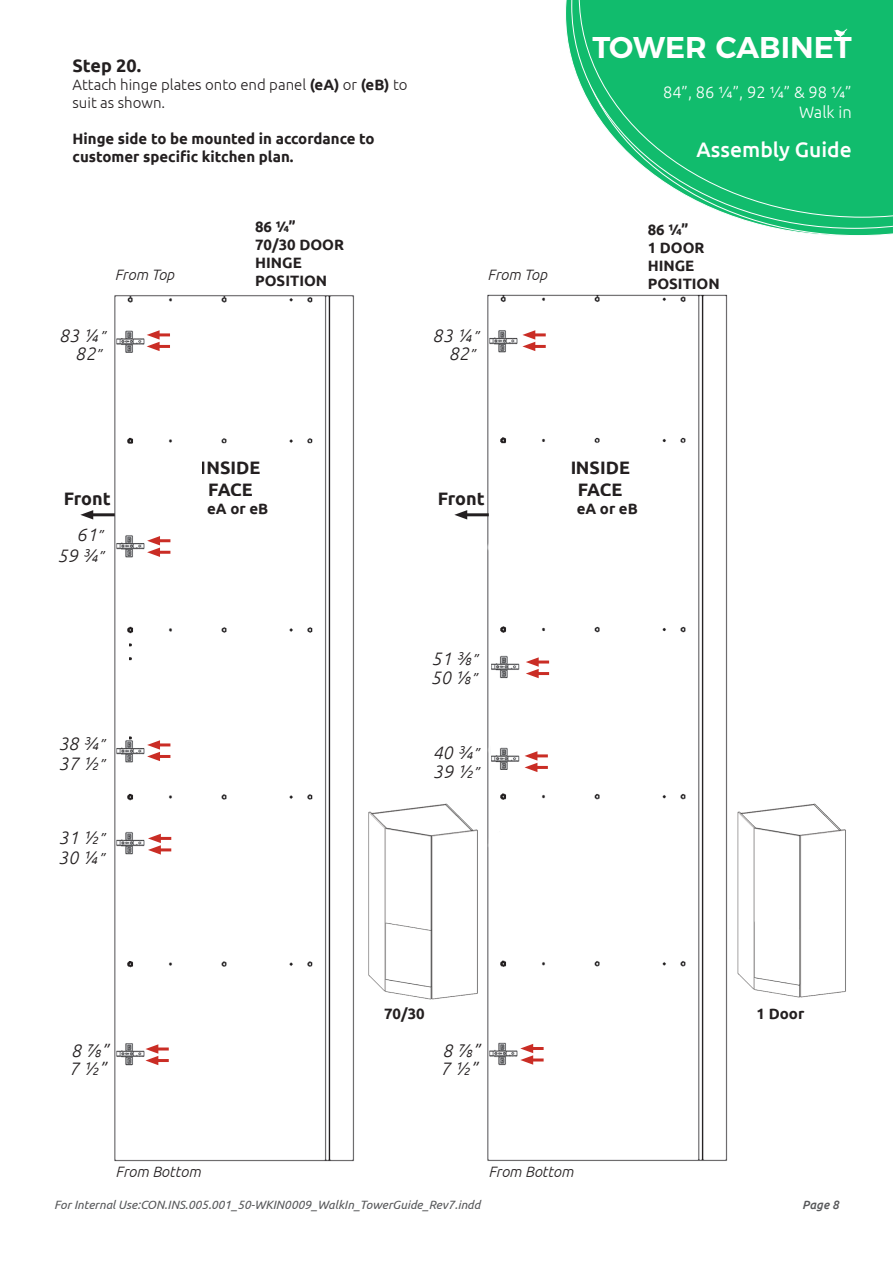
<style>
.page{position:relative;width:893px;height:1263px;background:#fff}
.page>*{position:absolute;margin:0;border:0;box-sizing:border-box;transform-origin:0 0}
.t1{font:600 30px "Montserrat";color:#fff}
.t2{font:500 21px "Ubuntu";color:#fff}
.t3{font:italic 300 18px "Ubuntu";color:#231f20}
.t4{font:700 18px/21.6px "Ubuntu";color:#231f20;text-align:center}
.t5{font:300 16.5px/19.8px "Ubuntu";color:#fff;text-align:right}
.t6{font:700 15px/18px "Ubuntu";color:#231f20}
.t7{font:300 15px/18px "Ubuntu";color:#231f20}
.t8{font:italic 300 15px "Ubuntu";color:#231f20}
.t9{font:italic 12px "Ubuntu";color:#57585a}
.t10{font:italic 500 12px "Ubuntu";color:#57585a}
.s1{font-weight:700}
.s2{font-size:15px}
</style>
<div class="page">
<svg style="left:780px;top:229px;width:113px;height:7px"></svg>
<svg style="left:571px;top:0;width:322px;height:229px"></svg>
<svg style="left:579px;top:0;width:314px;height:217px;background:#2fc47f"></svg>
<svg style="left:834px;top:28px;width:14px;height:11px"></svg>
<img style="left:470px;top:294px;width:258px;height:867px">
<img style="left:92px;top:295px;width:262px;height:867px">
<hr style="left:89px;top:513px;width:26px;height:3px;background:#231f20">
<svg style="left:80px;top:510px;width:13px;height:9px"></svg>
<hr style="left:463px;top:513px;width:26px;height:3px;background:#231f20">
<svg style="left:454px;top:510px;width:13px;height:9px"></svg>
<hr style="left:155px;top:1047px;width:14px;height:3px;background:#ca2d25">
<hr style="left:155px;top:1059px;width:14px;height:3px;background:#ca2d25">
<svg style="left:145px;top:1044px;width:13px;height:21px"></svg>
<hr style="left:157px;top:837px;width:14px;height:3px;background:#ca2d25">
<hr style="left:157px;top:848px;width:14px;height:3px;background:#ca2d25">
<svg style="left:148px;top:834px;width:13px;height:21px"></svg>
<hr style="left:156px;top:743px;width:14px;height:3px;background:#ca2d25">
<hr style="left:156px;top:755px;width:14px;height:3px;background:#ca2d25">
<svg style="left:147px;top:740px;width:13px;height:21px"></svg>
<hr style="left:156px;top:539px;width:14px;height:3px;background:#ca2d25">
<hr style="left:156px;top:551px;width:14px;height:3px;background:#ca2d25">
<svg style="left:147px;top:536px;width:13px;height:21px"></svg>
<hr style="left:156px;top:333px;width:14px;height:3px;background:#ca2d25">
<hr style="left:156px;top:345px;width:14px;height:3px;background:#ca2d25">
<svg style="left:147px;top:330px;width:13px;height:21px"></svg>
<hr style="left:529px;top:1047px;width:15px;height:3px;background:#ca2d25">
<hr style="left:529px;top:1058px;width:15px;height:3px;background:#ca2d25">
<svg style="left:520px;top:1044px;width:13px;height:21px"></svg>
<hr style="left:534px;top:754px;width:14px;height:3px;background:#ca2d25">
<hr style="left:534px;top:766px;width:14px;height:3px;background:#ca2d25">
<svg style="left:525px;top:751px;width:12px;height:21px"></svg>
<hr style="left:535px;top:660px;width:14px;height:3px;background:#ca2d25">
<hr style="left:535px;top:672px;width:14px;height:3px;background:#ca2d25">
<svg style="left:526px;top:657px;width:13px;height:21px"></svg>
<hr style="left:531px;top:333px;width:15px;height:3px;background:#ca2d25">
<hr style="left:531px;top:345px;width:15px;height:3px;background:#ca2d25">
<svg style="left:522px;top:330px;width:13px;height:21px"></svg>
<img style="left:368px;top:804px;width:112px;height:197px">
<img style="left:737px;top:804px;width:109px;height:194px">
<p class="t4" style="left:73px;top:54px;width:70px">Step 20.</p>
<p class="t7" style="left:73px;top:75px;width:337px">Attach hinge plates onto end panel <span class="s1">(eA)</span> or <span class="s1">(eB)</span> to suit as shown.</p>
<p class="t6" style="left:73px;top:129px;width:304px">Hinge side to be mounted in accordance to customer specific kitchen plan.</p>
<p class="t6" style="left:255px;top:217px;width:90px">86 1/4”<br>70/30 DOOR</p>
<p class="t6" style="left:255px;top:253px;width:48px">HINGE</p>
<p class="t6" style="left:255px;top:271px;width:74px">POSITION</p>
<p class="t8" style="left:115px;top:266px;width:61px">From Top</p>
<p class="t8" style="left:487px;top:266px;width:61px">From Top</p>
<p class="t3" style="left:59px;top:325px;width:48px">83 1/4<span class="s2">”</span></p>
<p class="t3" style="left:433px;top:325px;width:48px">83 1/4<span class="s2">”</span></p>
<p class="t3" style="left:75px;top:343px;width:28px">82<span class="s2">”</span></p>
<p class="t3" style="left:449px;top:343px;width:28px">82<span class="s2">”</span></p>
<h1 class="t1" style="left:592px;top:23px;width:261px">TOWER CABINET</h1>
<p class="t5" style="left:663px;top:82px;width:190px">84”, 86 1/4”, 92 1/4” &amp; 98 1/4”<br>Walk in</p>
<h2 class="t2" style="left:696px;top:136px;width:157px">Assembly Guide</h2>
<p class="t6" style="left:648px;top:220px;width:58px">86 1/4”<br>1 DOOR</p>
<p class="t6" style="left:648px;top:256px;width:48px">HINGE</p>
<p class="t6" style="left:648px;top:274px;width:74px">POSITION</p>
<p class="t4" style="left:201px;top:457px;width:61px">INSIDE<br>FACE</p>
<p class="t4" style="left:570px;top:457px;width:61px">INSIDE<br>FACE</p>
<p class="t4" style="left:64px;top:488px;width:48px">Front</p>
<p class="t4" style="left:438px;top:488px;width:48px">Front</p>
<p class="t6" style="left:207px;top:499px;width:63px">eA or eB</p>
<p class="t6" style="left:577px;top:499px;width:63px">eA or eB</p>
<p class="t3" style="left:77px;top:523px;width:28px">61<span class="s2">”</span></p>
<p class="t3" style="left:58px;top:544px;width:48px">59 3/4<span class="s2">”</span></p>
<p class="t3" style="left:58px;top:732px;width:48px">38 3/4<span class="s2">”</span></p>
<p class="t3" style="left:58px;top:753px;width:48px">37 1/2<span class="s2">”</span></p>
<p class="t3" style="left:58px;top:827px;width:48px">31 1/2<span class="s2">”</span></p>
<p class="t3" style="left:58px;top:846px;width:48px">30 1/4<span class="s2">”</span></p>
<p class="t3" style="left:431px;top:647px;width:48px">51 3/8<span class="s2">”</span></p>
<p class="t3" style="left:431px;top:666px;width:48px">50 1/8<span class="s2">”</span></p>
<p class="t3" style="left:433px;top:741px;width:48px">40 3/4<span class="s2">”</span></p>
<p class="t3" style="left:433px;top:760px;width:48px">39 1/2<span class="s2">”</span></p>
<p class="t6" style="left:384px;top:1005px;width:42px">70/30</p>
<p class="t6" style="left:757px;top:1005px;width:49px">1 Door</p>
<p class="t3" style="left:71px;top:1040px;width:39px">8 7/8”</p>
<p class="t3" style="left:442px;top:1040px;width:39px">8 7/8”</p>
<p class="t3" style="left:69px;top:1058px;width:39px">7 1/2”</p>
<p class="t3" style="left:440px;top:1058px;width:39px">7 1/2”</p>
<p class="t8" style="left:116px;top:1162px;width:87px">From Bottom</p>
<p class="t8" style="left:488px;top:1162px;width:87px">From Bottom</p>
<p class="t9" style="left:54px;top:1197px;width:428px">For Internal Use:CON.INS.005.001_50-WKIN0009_WalkIn_TowerGuide_Rev7.indd</p>
<p class="t10" style="left:802px;top:1197px;width:38px">Page 8</p>
</div>
